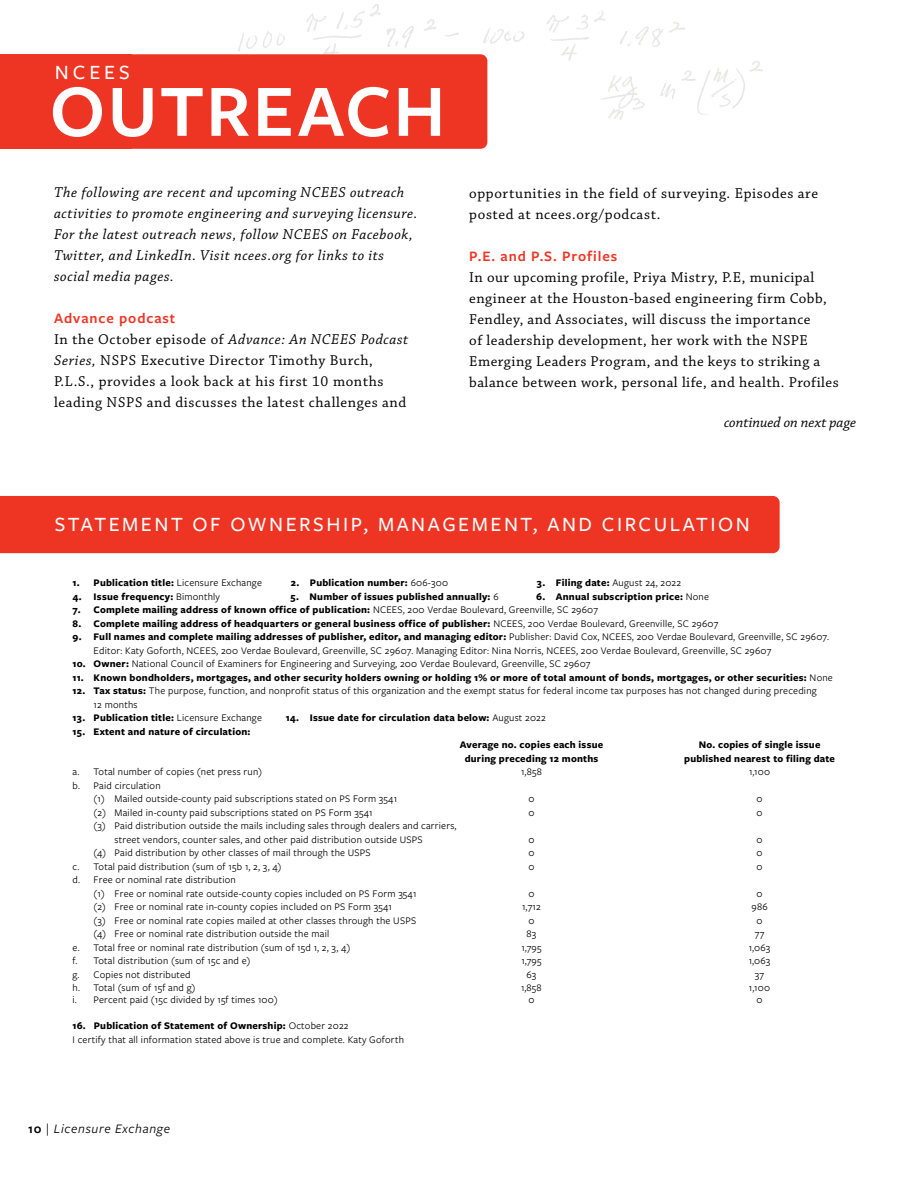
<style>
.page{position:relative;width:918px;height:1188px;background:#fff}
.page>*{position:absolute;margin:0;border:0;box-sizing:border-box;transform-origin:0 0}
.t1{font:600 76.5px "Freight Sans Pro";letter-spacing:.025em;color:#fff}
.t2{font:500 21px "Freight Sans Pro";letter-spacing:.12em;color:#fff}
.t3{font:15px/21px "Chaparral Pro";letter-spacing:.035em;color:#000}
.t4{font:italic 15px/21px "Chaparral Pro";letter-spacing:.04em;color:#000}
.t5{font:600 15px "Freight Sans Pro";letter-spacing:.06em;color:#ee3524}
.t6{font:italic 15px "Chaparral Pro";color:#000}
.t7{font:italic 13.5px "Freight Sans Pro";letter-spacing:.05em;color:#000}
.t8{font:10.5px/13.5px "Freight Sans Pro";letter-spacing:.02em;color:#000}
.t9{font:700 10.5px "Freight Sans Pro";letter-spacing:.02em;color:#000}
.s1{font-style:italic}
.s2{font-weight:400}
.s3{font-weight:700}
.s4{font-weight:600;font-style:normal}
.s5{font-style:normal}
</style>
<div class="page">
<div style="left:0;top:496px;width:780px;height:57px;background:#ee3524"></div>
<img style="left:238px;top:4px;width:525px;height:119px">
<div style="left:77px;top:54px;width:410px;height:95px;background:#ee3524;border-radius:7px"></div>
<div style="left:0;top:54px;width:132px;height:95px;background:#ee3524"></div>
<h2 class="t2" style="left:55px;top:58px;width:77px">NCEES</h2>
<h1 class="t1" style="left:50px;top:59px;width:398px">OUTREACH</h1>
<p class="t4" style="left:54px;top:183px;width:365px">The following are recent and upcoming NCEES outreach activities to promote engineering and surveying licensure.<br>For the latest outreach news, follow NCEES on Facebook, Twitter, and LinkedIn. Visit ncees.org for links to its social media pages.</p>
<h3 class="t5" style="left:54px;top:308px;width:123px">Advance podcast</h3>
<h3 class="t3" style="left:54px;top:330px;width:356px">In the October episode of <span class="s1">Advance: An NCEES Podcast Series,</span> NSPS Executive Director Timothy Burch, P.L.S., provides a look back at his first 10 months leading NSPS and discusses the latest challenges and</h3>
<h3 class="t3" style="left:469px;top:183px;width:350px">opportunities in the field of surveying. Episodes are posted at ncees.org/podcast.</h3>
<h3 class="t5" style="left:469px;top:246px;width:149px">P.E. and P.S. Profiles</h3>
<p class="t3" style="left:469px;top:267px;width:371px">In our upcoming profile, Priya Mistry, P.E, municipal engineer at the Houston-based engineering firm Cobb, Fendley, and Associates, will discuss the importance<br>of leadership development, her work with the NSPE Emerging Leaders Program, and the keys to striking a balance between work, personal life, and health. Profiles</p>
<h3 class="t6" style="left:724px;top:414px;width:134px">continued on next page</h3>
<h2 class="t2" style="left:55px;top:510px;width:697px">STATEMENT OF OWNERSHIP, MANAGEMENT, AND CIRCULATION</h2>
<p class="t9" style="left:73px;top:576px;width:191px">1. Publication title: <span class="s2">Licensure Exchange</span></p>
<p class="t9" style="left:291px;top:576px;width:159px">2. Publication number: <span class="s2">606-300</span></p>
<p class="t9" style="left:537px;top:576px;width:146px">3. Filing date: <span class="s2">August 24, 2022</span></p>
<p class="t9" style="left:73px;top:589px;width:149px">4. Issue frequency: <span class="s2">Bimonthly</span></p>
<p class="t9" style="left:291px;top:589px;width:210px">5. Number of issues published annually: <span class="s2">6</span></p>
<p class="t9" style="left:536px;top:589px;width:174px">6. Annual subscription price: <span class="s2">None</span></p>
<p class="t9" style="left:73px;top:603px;width:527px">7. Complete mailing address of known office of publication: <span class="s2">NCEES, 200 Verdae Boulevard, Greenville, SC 29607</span></p>
<p class="t9" style="left:73px;top:616px;width:647px">8. Complete mailing address of headquarters or general business office of publisher: <span class="s2">NCEES, 200 Verdae Boulevard, Greenville, SC 29607</span></p>
<p class="t8" style="left:94px;top:630px;width:737px;text-indent:-21px"><span class="s3">9. Full names and complete mailing addresses of publisher, editor, and managing editor:</span> Publisher: David Cox, NCEES, 200 Verdae Boulevard, Greenville, SC 29607.<br>Editor: Katy Goforth, NCEES, 200 Verdae Boulevard, Greenville, SC 29607. Managing Editor: Nina Norris, NCEES, 200 Verdae Boulevard, Greenville, SC 29607</p>
<p class="t8" style="left:73px;top:657px;width:519px"><span class="s3">10. Owner:</span> National Council of Examiners for Engineering and Surveying, 200 Verdae Boulevard, Greenville, SC 29607</p>
<p class="t9" style="left:73px;top:670px;width:762px">11. Known bondholders, mortgages, and other security holders owning or holding 1% or more of total amount of bonds, mortgages, or other securities: <span class="s2">None</span></p>
<p class="t8" style="left:94px;top:684px;width:725px;text-indent:-21px"><span class="s3">12. Tax status:</span> The purpose, function, and nonprofit status of this organization and the exempt status for federal income tax purposes has not changed during preceding<br>12 months</p>
<p class="t9" style="left:73px;top:711px;width:191px">13. Publication title: <span class="s2">Licensure Exchange</span></p>
<p class="t9" style="left:286px;top:711px;width:262px">14. Issue date for circulation data below: <span class="s2">August 2022</span></p>
<p class="t9" style="left:73px;top:724px;width:179px">15. Extent and nature of circulation:</p>
<p class="t9" style="left:460px;top:738px;width:145px">Average no. copies each issue</p>
<p class="t9" style="left:699px;top:738px;width:123px">No. copies of single issue</p>
<p class="t9" style="left:465px;top:751px;width:135px">during preceding 12 months</p>
<p class="t9" style="left:684px;top:751px;width:152px">published nearest to filing date</p>
<p class="t8" style="left:73px;top:765px;width:191px">a. Total number of copies (net press run)</p>
<p class="t8" style="left:521px;top:765px;width:22px">1,858</p>
<p class="t8" style="left:749px;top:765px;width:23px">1,100</p>
<p class="t8" style="left:94px;top:778px;width:305px;text-indent:-21px">b. Paid circulation<br>(1) Mailed outside-county paid subscriptions stated on PS Form 3541</p>
<p class="t8" style="left:529px;top:792px;width:8px">0</p>
<p class="t8" style="left:757px;top:792px;width:8px">0</p>
<p class="t8" style="left:94px;top:805px;width:281px">(2) Mailed in-county paid subscriptions stated on PS Form 3541</p>
<p class="t8" style="left:528px;top:805px;width:8px">0</p>
<p class="t8" style="left:757px;top:805px;width:8px">0</p>
<p class="t8" style="left:115px;top:819px;width:344px;text-indent:-21px">(3) Paid distribution outside the mails including sales through dealers and carriers, street vendors, counter sales, and other paid distribution outside USPS</p>
<p class="t8" style="left:528px;top:832px;width:8px">0</p>
<p class="t8" style="left:757px;top:832px;width:8px">0</p>
<p class="t8" style="left:94px;top:846px;width:279px">(4) Paid distribution by other classes of mail through the USPS</p>
<p class="t8" style="left:528px;top:846px;width:8px">0</p>
<p class="t8" style="left:757px;top:846px;width:8px">0</p>
<p class="t8" style="left:73px;top:859px;width:211px">c. Total paid distribution (sum of 15b 1, 2, 3, 4)</p>
<p class="t8" style="left:528px;top:859px;width:8px">0</p>
<p class="t8" style="left:757px;top:859px;width:8px">0</p>
<p class="t8" style="left:94px;top:873px;width:324px;text-indent:-21px">d. Free or nominal rate distribution<br>(1) Free or nominal rate outside-county copies included on PS Form 3541</p>
<p class="t8" style="left:528px;top:886px;width:8px">0</p>
<p class="t8" style="left:757px;top:886px;width:8px">0</p>
<p class="t8" style="left:94px;top:900px;width:300px">(2) Free or nominal rate in-county copies included on PS Form 3541</p>
<p class="t8" style="left:522px;top:900px;width:20px">1,712</p>
<p class="t8" style="left:752px;top:900px;width:18px">986</p>
<p class="t8" style="left:94px;top:913px;width:324px">(3) Free or nominal rate copies mailed at other classes through the USPS</p>
<p class="t8" style="left:528px;top:913px;width:8px">0</p>
<p class="t8" style="left:757px;top:913px;width:8px">0</p>
<p class="t8" style="left:94px;top:927px;width:237px">(4) Free or nominal rate distribution outside the mail</p>
<p class="t8" style="left:527px;top:927px;width:11px">83</p>
<p class="t8" style="left:755px;top:927px;width:11px">77</p>
<p class="t8" style="left:73px;top:940px;width:279px">e. Total free or nominal rate distribution (sum of 15d 1, 2, 3, 4)</p>
<p class="t8" style="left:521px;top:940px;width:22px">1,795</p>
<p class="t8" style="left:749px;top:940px;width:23px">1,063</p>
<p class="t8" style="left:73px;top:954px;width:180px">f. Total distribution (sum of 15c and e)</p>
<p class="t8" style="left:521px;top:954px;width:22px">1,795</p>
<p class="t8" style="left:749px;top:954px;width:23px">1,063</p>
<p class="t8" style="left:73px;top:967px;width:120px">g. Copies not distributed</p>
<p class="t8" style="left:526px;top:967px;width:11px">63</p>
<p class="t8" style="left:755px;top:967px;width:11px">37</p>
<p class="t8" style="left:73px;top:980px;width:125px">h. Total (sum of 15f and g)</p>
<p class="t8" style="left:521px;top:980px;width:22px">1,858</p>
<p class="t8" style="left:749px;top:980px;width:23px">1,100</p>
<p class="t8" style="left:73px;top:993px;width:207px">i. Percent paid (15c divided by 15f times 100)</p>
<p class="t8" style="left:528px;top:993px;width:8px">0</p>
<p class="t8" style="left:756px;top:993px;width:8px">0</p>
<p class="t8" style="left:73px;top:1019px;width:333px"><span class="s3">16. Publication of Statement of Ownership:</span> October 2022<br>I certify that all information stated above is true and complete. Katy Goforth</p>
<p class="t7" style="left:28px;top:1120px;width:144px"><span class="s4">10</span> <span class="s5">|</span> Licensure Exchange</p>
</div>
